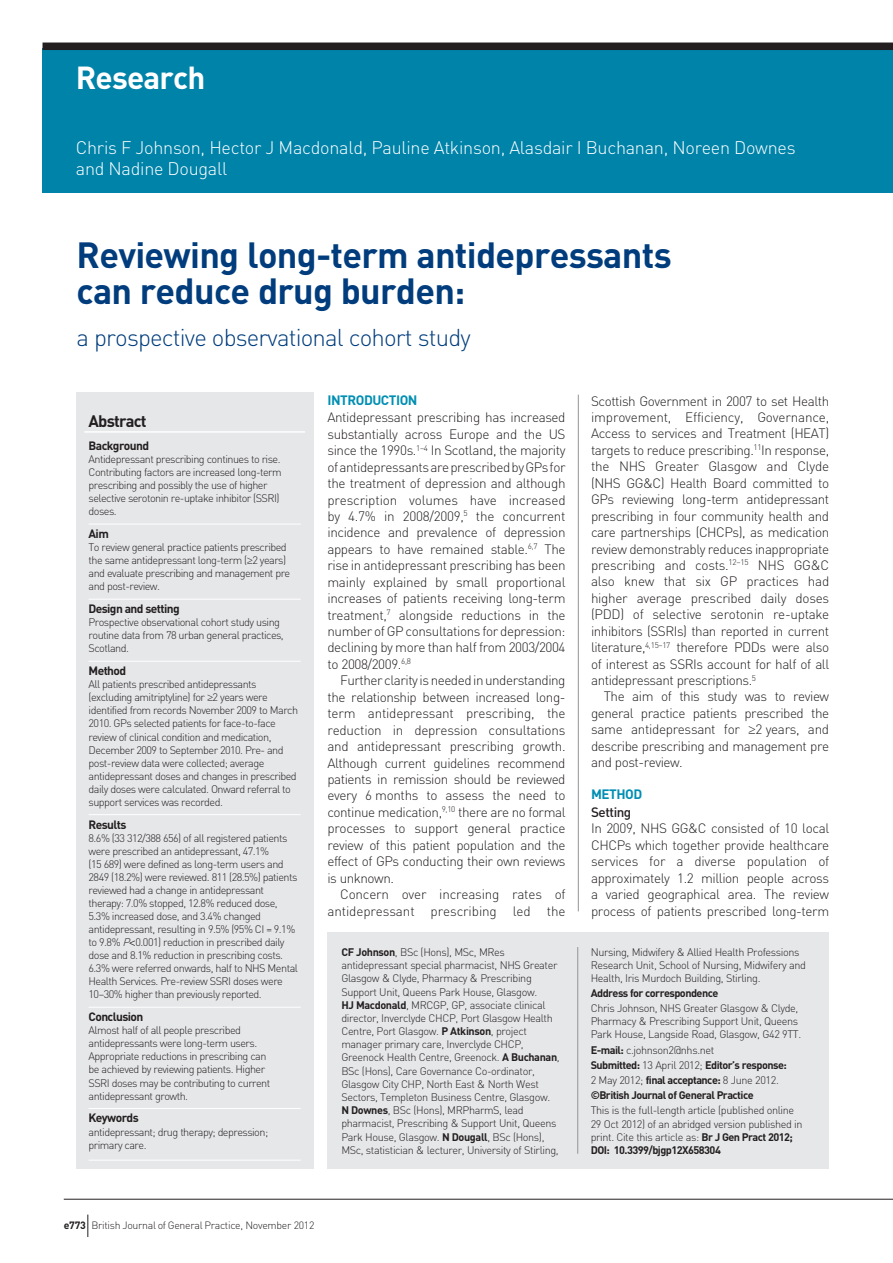
<style>
.page{position:relative;width:893px;height:1263px;background:#fff}
.page>*{position:absolute;margin:0;border:0;box-sizing:border-box;transform-origin:0 0}
.Article_Title{font:700 36px/36px "DIN";letter-spacing:-.02em;color:#013d7d}
.t1{font:700 31.5px "DIN";letter-spacing:-.025em;color:#fff}
.Article_Title_Sub_He{font:300 24px "DIN";letter-spacing:-.035em;color:#013d7d}
.Names{font:300 18px/21px "DIN";letter-spacing:-.015em;color:#fff}
.Box_copy_header{font:700 16.5px "DIN";letter-spacing:-.05em;color:#231f20}
.Body_copy_indent{font:300 13.5px/16.5px "DIN";letter-spacing:-.035em;color:#231f20;text-align:justify}
.Body_Copy_First_para{font:300 13.5px/16.5px "DIN";letter-spacing:-.03em;color:#231f20;text-align:justify}
.Body_copy_indent-2{font:300 13.5px/16.5px "DIN";letter-spacing:-.01em;color:#231f20;text-align:right}
.Sub_Head_B_Header{font:700 13.5px "DIN";letter-spacing:-.035em;color:#008fb3}
.Sub_Sub_head_Bold_Bl{font:500 13.5px "DIN";letter-spacing:-.035em;color:#231f20}
.Box_Copy_Bold{font:700 12px "DIN";letter-spacing:-.05em;color:#231f20}
.Abstract_box_copy{font:300 10.8px/13px "DIN";letter-spacing:-.05em;color:#231f20}
.Author_box{font:300 10.8px/13.2px "DIN";letter-spacing:-.035em;color:#231f20}
.Author_box-2{font:700 10.8px "DIN";letter-spacing:-.05em;color:#231f20}
.t2{font:300 10.5px "DIN";letter-spacing:-.025em;color:#231f20}
.s1{font-family:"Helvetica"}
.s2{font-style:italic}
.s3{font-weight:700}
.s4{font-weight:300}
</style>
<div class="page">
<hr style="left:578px;top:395px;width:1px;height:516px;background:#939598">
<div style="left:327px;top:932px;width:502px;height:237px;background:#e6e7e9"></div>
<hr style="left:577px;top:947px;width:1px;height:207px;background:#939598">
<div style="left:43px;top:48px;width:850px;height:144px;background:#0083a9"></div>
<div style="left:76px;top:393px;width:237px;height:776px;background:#e6e7e9"></div>
<hr style="left:84px;top:431px;width:221px;height:2px;background:#fff">
<hr style="left:89px;top:524px;width:212px;height:1px;background:#fff">
<hr style="left:89px;top:599px;width:212px;height:1px;background:#fff">
<hr style="left:89px;top:661px;width:212px;height:1px;background:#fff">
<hr style="left:89px;top:814px;width:212px;height:1px;background:#fff">
<hr style="left:89px;top:1007px;width:212px;height:1px;background:#fff">
<hr style="left:89px;top:1108px;width:212px;height:1px;background:#fff">
<hr style="left:89px;top:1160px;width:212px;height:1px;background:#fff">
<hr style="left:64px;top:1199px;width:829px;height:1px;background:#231f20">
<svg style="left:87px;top:1214px;width:1px;height:23px"></svg>
<div style="left:43px;top:43px;width:850px;height:7px;background:#231f20"></div>
<p class="t1" style="left:76px;top:57px;width:131px">Research</p>
<p class="Names" style="left:76px;top:137px;width:721px">Chris F Johnson, Hector J Macdonald, Pauline Atkinson, Alasdair I Buchanan, Noreen Downes and Nadine Dougall</p>
<p class="Article_Title" style="left:77px;top:235px;width:597px">Reviewing long-term antidepressants can reduce drug burden:</p>
<p class="Article_Title_Sub_He" style="left:77px;top:323px;width:396px">a prospective observational cohort study</p>
<p class="Box_copy_header" style="left:89px;top:410px;width:60px">Abstract</p>
<p class="Box_Copy_Bold" style="left:89px;top:438px;width:62px">Background</p>
<p class="Abstract_box_copy" style="left:89px;top:452px;width:195px">Antidepressant prescribing continues to rise.<br>Contributing factors are increased long-term prescribing and possibly the use of higher selective serotonin re-uptake inhibitor (SSRI) doses.</p>
<p class="Box_Copy_Bold" style="left:89px;top:526px;width:22px">Aim</p>
<p class="Abstract_box_copy" style="left:89px;top:541px;width:203px">To review general practice patients prescribed the same antidepressant long-term (<span class="s1">≥</span>2 years) and evaluate prescribing and management pre and post-review.</p>
<p class="Box_Copy_Bold" style="left:89px;top:601px;width:93px">Design and setting</p>
<p class="Abstract_box_copy" style="left:89px;top:616px;width:197px">Prospective observational cohort study using routine data from 78 urban general practices,<br>Scotland.</p>
<p class="Box_Copy_Bold" style="left:89px;top:663px;width:39px">Method</p>
<p class="Abstract_box_copy" style="left:89px;top:678px;width:211px">All patients prescribed antidepressants (excluding amitriptyline) for <span class="s1">≥</span>2 years were identified from records November 2009 to March 2010. GPs selected patients for face-to-face review of clinical condition and medication, December 2009 to September 2010. Pre- and post-review data were collected; average antidepressant doses and changes in prescribed daily doses were calculated. Onward referral to support services was recorded.</p>
<p class="Box_Copy_Bold" style="left:89px;top:816px;width:39px">Results</p>
<p class="Abstract_box_copy" style="left:89px;top:831px;width:211px">8.6% (33 312/388 656) of all registered patients were prescribed an antidepressant, 47.1%<br>(15 689) were defined as long-term users and 2849 (18.2%) were reviewed. 811 (28.5%) patients reviewed had a change in antidepressant therapy: 7.0% stopped, 12.8% reduced dose, 5.3% increased dose, and 3.4% changed antidepressant, resulting in 9.5% (95% CI = 9.1% to 9.8% <span class="s2">P</span><span class="s1">&lt;</span>0.001) reduction in prescribed daily dose and 8.1% reduction in prescribing costs.<br>6.3% were referred onwards, half to NHS Mental Health Services. Pre-review SSRI doses were 10–30% higher than previously reported.</p>
<p class="Box_Copy_Bold" style="left:89px;top:1009px;width:56px">Conclusion</p>
<p class="Abstract_box_copy" style="left:89px;top:1024px;width:183px">Almost half of all people prescribed antidepressants were long-term users.<br>Appropriate reductions in prescribing can be achieved by reviewing patients. Higher SSRI doses may be contributing to current antidepressant growth.</p>
<p class="Box_Copy_Bold" style="left:89px;top:1110px;width:52px">Keywords</p>
<p class="Abstract_box_copy" style="left:89px;top:1125px;width:181px">antidepressant; drug therapy; depression; primary care.</p>
<p class="Sub_Head_B_Header" style="left:327px;top:391px;width:92px">INTRODUCTION</p>
<p class="Body_Copy_First_para" style="left:327px;top:409px;width:240px">Antidepressant prescribing has increased substantially across Europe and the US since the 1990s.<sup>1–4</sup> In Scotland, the majority of antidepressants are prescribed by GPs for the treatment of depression and although prescription volumes have increased by 4.7% in 2008/2009,<sup>5</sup> the concurrent incidence and prevalence of depression appears to have remained stable.<sup>6,7</sup> The rise in antidepressant prescribing has been mainly explained by small proportional increases of patients receiving long-term treatment,<sup>7</sup> alongside reductions in the number of GP consultations for depression: declining by more than half from 2003/2004 to 2008/2009.<sup>6,8</sup></p>
<p class="Body_copy_indent" style="left:327px;top:672px;width:240px;text-indent:13px">Further clarity is needed in understanding the relationship between increased long&shy;term antidepressant prescribing, the reduction in depression consultations and antidepressant prescribing growth.<br>Although current guidelines recommend patients in remission should be reviewed every 6 months to assess the need to continue medication,<sup>9,10</sup> there are no formal processes to support general practice review of this patient population and the effect of GPs conducting their own reviews is unknown.</p>
<p class="Body_copy_indent-2" style="left:327px;top:886px;width:240px">Concern over increasing rates of antidepressant prescribing led the</p>
<p class="Body_copy_indent" style="left:591px;top:392px;width:240px">Scottish Government in 2007 to set Health improvement, Efficiency, Governance, Access to services and Treatment (HEAT) targets to reduce prescribing.<sup>11</sup>In response, the NHS Greater Glasgow and Clyde (NHS GG&amp;C) Health Board committed to GPs reviewing long-term antidepressant prescribing in four community health and care partnerships (CHCPs), as medication review demonstrably reduces inappropriate prescribing and costs.<sup>12–15</sup> NHS GG&amp;C also knew that six GP practices had higher average prescribed daily doses (PDD) of selective serotonin re-uptake inhibitors (SSRIs) than reported in current literature,<sup>4,15–17</sup> therefore PDDs were also of interest as SSRIs account for half of all antidepressant prescriptions.<sup>5</sup></p>
<p class="Body_copy_indent" style="left:591px;top:688px;width:240px;text-indent:13px">The aim of this study was to review general practice patients prescribed the same antidepressant for <span class="s1">≥</span>2 years, and describe prescribing and management pre and post-review.</p>
<p class="Sub_Head_B_Header" style="left:591px;top:785px;width:53px">METHOD</p>
<p class="Sub_Sub_head_Bold_Bl" style="left:591px;top:803px;width:42px">Setting</p>
<p class="Body_Copy_First_para" style="left:591px;top:820px;width:240px">In 2009, NHS GG&amp;C consisted of 10 local CHCPs which together provide healthcare services for a diverse population of approximately 1.2 million people across a varied geographical area. The review process of patients prescribed long-term</p>
<p class="Author_box" style="left:341px;top:945px;width:220px"><span class="s3">CF Johnson</span>, BSc (Hons), MSc, MRes antidepressant special pharmacist, NHS Greater Glasgow &amp; Clyde, Pharmacy &amp; Prescribing Support Unit, Queens Park House, Glasgow.<br><span class="s3">HJ Macdonald</span>, MRCGP, GP, associate clinical director, Inverclyde CHCP, Port Glasgow Health Centre, Port Glasgow. <span class="s3">P Atkinson</span>, project manager primary care, Inverclyde CHCP, Greenock Health Centre, Greenock. <span class="s3">A Buchanan</span>, BSc (Hons), Care Governance Co-ordinator, Glasgow City CHP, North East &amp; North West Sectors, Templeton Business Centre, Glasgow.<br><span class="s3">N Downes</span>, BSc (Hons), MRPharmS, lead pharmacist, Prescribing &amp; Support Unit, Queens Park House, Glasgow. <span class="s3">N Dougall</span>, BSc (Hons), MSc, statistician &amp; lecturer, University of Stirling,</p>
<p class="Author_box" style="left:591px;top:945px;width:217px">Nursing, Midwifery &amp; Allied Health Professions<br>Research Unit, School of Nursing, Midwifery and<br>Health, Iris Murdoch Building, Stirling.</p>
<p class="Author_box-2" style="left:591px;top:986px;width:129px">Address for correspondence</p>
<p class="Author_box" style="left:591px;top:1002px;width:212px">Chris Johnson, NHS Greater Glasgow &amp; Clyde,<br>Pharmacy &amp; Prescribing Support Unit, Queens<br>Park House, Langside Road, Glasgow, G42 9TT.</p>
<p class="Author_box" style="left:591px;top:1043px;width:125px"><span class="s3">E-mail:</span> c.johnson2@nhs.net</p>
<p class="Author_box-2" style="left:591px;top:1058px;width:198px">Submitted: <span class="s4">13 April 2012;</span> Editor’s response:</p>
<p class="Author_box" style="left:591px;top:1073px;width:190px">2 May 2012; <span class="s3">final acceptance:</span> 8 June 2012.</p>
<p class="Author_box-2" style="left:591px;top:1088px;width:164px">©British Journal of General Practice</p>
<p class="Author_box" style="left:591px;top:1104px;width:213px">This is the full-length article (published online 29 Oct 2012) of an abridged version published in print. Cite this article as: <span class="s3">Br J Gen Pract 2012; DOI: 10.3399/bjgp12X658304</span></p>
<p class="t2" style="left:64px;top:1219px;width:252px"><span class="s3">e773</span> British Journal of General Practice, November 2012</p>
</div>
